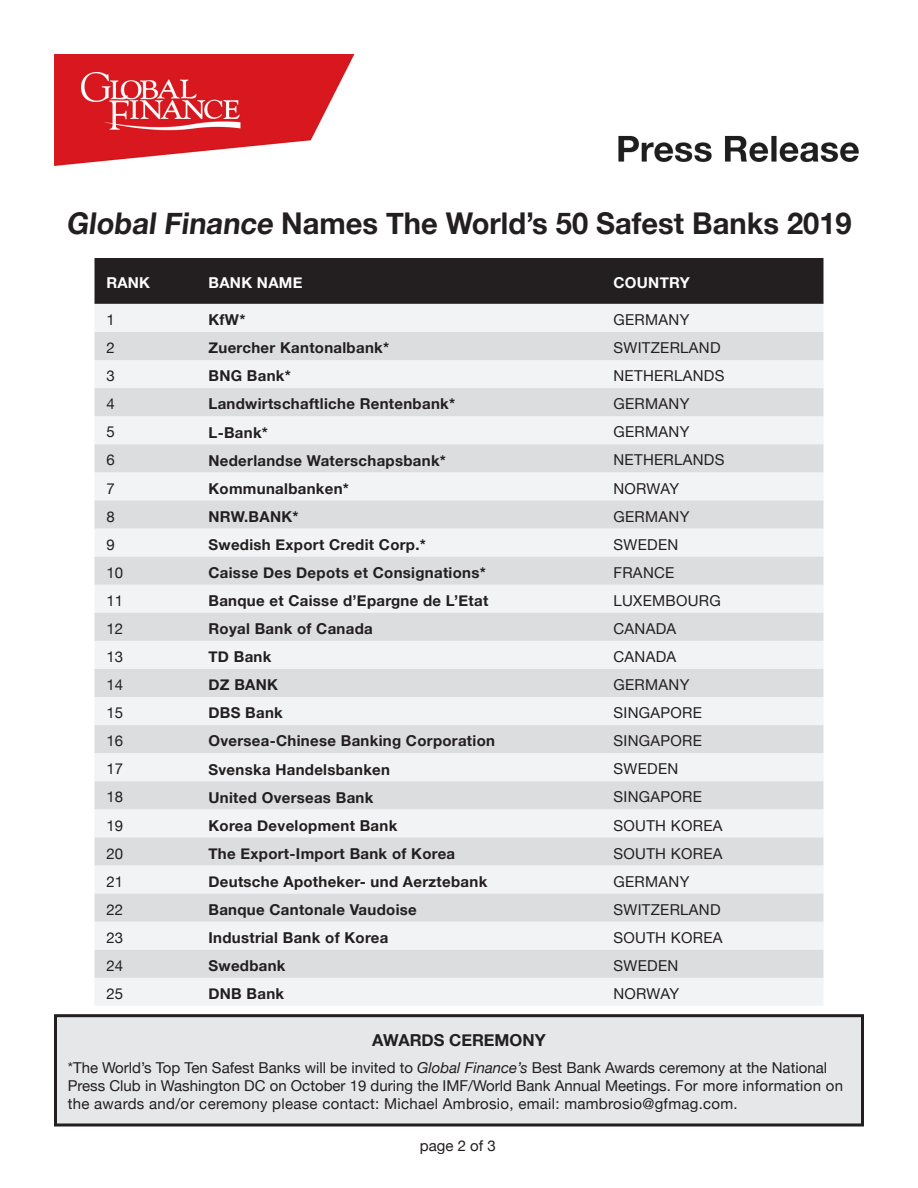
<style>
.page{position:relative;width:918px;height:1188px;background:#fff}
.page>*{position:absolute;margin:0;border:0;box-sizing:border-box;transform-origin:0 0}
.t1{font:700 30px "Helvetica Neue";color:#231f20}
.t2{font:700 16.5px "Helvetica Neue";color:#231f20}
.TABLE_Column2{font:700 15px "Helvetica Neue";letter-spacing:.02em;color:#231f20}
.TABLE_Column2-2{font:15px/18px "Helvetica Neue";color:#231f20}
.TABLE_Column2-3{font:15px "Helvetica Neue";letter-spacing:.02em;color:#231f20}
.TABLE_Column1_Bold{font:15px "Helvetica Neue";letter-spacing:.01em;color:#231f20}
.TABLE_Column2-4{font:700 15px "Helvetica Neue";letter-spacing:.02em;color:#fff}
.TABLE_Column1_Bold-2{font:700 15px "Helvetica Neue";color:#fff}
.s1{font-style:italic}
</style>
<div class="page">
<div style="left:56px;top:1016px;width:806px;height:109px;background:#e6e7e9"></div>
<div style="left:54px;top:1014px;width:810px;height:112px;border:3px solid #231f20"></div>
<div style="left:94px;top:258px;width:730px;height:46px;background:#231f20"></div>
<div style="left:95px;top:304px;width:728px;height:702px;background:#f2f3f4"></div>
<svg style="left:94px;top:332px;width:730px;height:646px;fill:#dcdddf"></svg>
<img style="left:54px;top:54px;width:805px;height:112px">
<p class="t1" style="left:66px;top:200px;width:787px">Global Finance Names The World’s 50 Safest Banks 2019</p>
<p class="TABLE_Column1_Bold-2" style="left:106px;top:271px;width:45px">RANK</p>
<p class="TABLE_Column2-4" style="left:208px;top:271px;width:96px">BANK NAME</p>
<p class="TABLE_Column2-4" style="left:614px;top:271px;width:78px">COUNTRY</p>
<p class="TABLE_Column1_Bold" style="left:106px;top:309px;width:10px">1</p>
<p class="TABLE_Column2" style="left:208px;top:308px;width:38px">KfW*</p>
<p class="TABLE_Column2-3" style="left:614px;top:309px;width:77px">GERMANY</p>
<p class="TABLE_Column1_Bold" style="left:106px;top:337px;width:10px">2</p>
<p class="TABLE_Column2" style="left:208px;top:336px;width:182px">Zuercher Kantonalbank*</p>
<p class="TABLE_Column2-3" style="left:614px;top:337px;width:109px">SWITZERLAND</p>
<p class="TABLE_Column1_Bold" style="left:106px;top:365px;width:10px">3</p>
<p class="TABLE_Column2" style="left:208px;top:364px;width:84px">BNG Bank*</p>
<p class="TABLE_Column2-3" style="left:614px;top:365px;width:113px">NETHERLANDS</p>
<p class="TABLE_Column1_Bold" style="left:106px;top:393px;width:10px">4</p>
<p class="TABLE_Column2" style="left:208px;top:392px;width:248px">Landwirtschaftliche Rentenbank*</p>
<p class="TABLE_Column2-3" style="left:614px;top:393px;width:77px">GERMANY</p>
<p class="TABLE_Column1_Bold" style="left:106px;top:421px;width:10px">5</p>
<p class="TABLE_Column2" style="left:208px;top:420px;width:61px">L-Bank*</p>
<p class="TABLE_Column2-3" style="left:614px;top:421px;width:77px">GERMANY</p>
<p class="TABLE_Column1_Bold" style="left:106px;top:449px;width:10px">6</p>
<p class="TABLE_Column2" style="left:208px;top:449px;width:239px">Nederlandse Waterschapsbank*</p>
<p class="TABLE_Column2-3" style="left:614px;top:449px;width:113px">NETHERLANDS</p>
<p class="TABLE_Column1_Bold" style="left:106px;top:477px;width:10px">7</p>
<p class="TABLE_Column2" style="left:208px;top:477px;width:142px">Kommunalbanken*</p>
<p class="TABLE_Column2-3" style="left:614px;top:477px;width:67px">NORWAY</p>
<p class="TABLE_Column1_Bold" style="left:106px;top:505px;width:10px">8</p>
<p class="TABLE_Column2" style="left:208px;top:505px;width:92px">NRW.BANK*</p>
<p class="TABLE_Column2-3" style="left:614px;top:505px;width:77px">GERMANY</p>
<p class="TABLE_Column1_Bold" style="left:106px;top:534px;width:10px">9</p>
<p class="TABLE_Column2" style="left:208px;top:533px;width:219px">Swedish Export Credit Corp.*</p>
<p class="TABLE_Column2-3" style="left:614px;top:534px;width:66px">SWEDEN</p>
<p class="TABLE_Column1_Bold" style="left:106px;top:562px;width:18px">10</p>
<p class="TABLE_Column2" style="left:208px;top:561px;width:279px">Caisse Des Depots et Consignations*</p>
<p class="TABLE_Column2-3" style="left:614px;top:562px;width:62px">FRANCE</p>
<p class="TABLE_Column1_Bold" style="left:106px;top:590px;width:18px">11</p>
<p class="TABLE_Column2" style="left:208px;top:589px;width:281px">Banque et Caisse d’Epargne de L’Etat</p>
<p class="TABLE_Column2-3" style="left:614px;top:590px;width:109px">LUXEMBOURG</p>
<p class="TABLE_Column1_Bold" style="left:106px;top:618px;width:18px">12</p>
<p class="TABLE_Column2" style="left:208px;top:617px;width:166px">Royal Bank of Canada</p>
<p class="TABLE_Column2-3" style="left:614px;top:618px;width:64px">CANADA</p>
<p class="TABLE_Column1_Bold" style="left:106px;top:646px;width:18px">13</p>
<p class="TABLE_Column2" style="left:208px;top:645px;width:64px">TD Bank</p>
<p class="TABLE_Column2-3" style="left:614px;top:646px;width:64px">CANADA</p>
<p class="TABLE_Column1_Bold" style="left:106px;top:674px;width:18px">14</p>
<p class="TABLE_Column2" style="left:208px;top:673px;width:71px">DZ BANK</p>
<p class="TABLE_Column2-3" style="left:614px;top:674px;width:77px">GERMANY</p>
<p class="TABLE_Column1_Bold" style="left:106px;top:702px;width:18px">15</p>
<p class="TABLE_Column2" style="left:208px;top:701px;width:76px">DBS Bank</p>
<p class="TABLE_Column2-3" style="left:614px;top:702px;width:90px">SINGAPORE</p>
<p class="TABLE_Column1_Bold" style="left:106px;top:730px;width:18px">16</p>
<p class="TABLE_Column2" style="left:208px;top:729px;width:288px">Oversea-Chinese Banking Corporation</p>
<p class="TABLE_Column2-3" style="left:614px;top:730px;width:90px">SINGAPORE</p>
<p class="TABLE_Column1_Bold" style="left:106px;top:758px;width:18px">17</p>
<p class="TABLE_Column2" style="left:208px;top:757px;width:183px">Svenska Handelsbanken</p>
<p class="TABLE_Column2-3" style="left:614px;top:758px;width:66px">SWEDEN</p>
<p class="TABLE_Column1_Bold" style="left:106px;top:786px;width:18px">18</p>
<p class="TABLE_Column2" style="left:208px;top:785px;width:166px">United Overseas Bank</p>
<p class="TABLE_Column2-3" style="left:614px;top:786px;width:90px">SINGAPORE</p>
<p class="TABLE_Column1_Bold" style="left:106px;top:814px;width:18px">19</p>
<p class="TABLE_Column2" style="left:208px;top:814px;width:190px">Korea Development Bank</p>
<p class="TABLE_Column2-3" style="left:614px;top:814px;width:111px">SOUTH KOREA</p>
<p class="TABLE_Column1_Bold" style="left:106px;top:842px;width:18px">20</p>
<p class="TABLE_Column2" style="left:208px;top:842px;width:248px">The Export-Import Bank of Korea</p>
<p class="TABLE_Column2-3" style="left:614px;top:842px;width:111px">SOUTH KOREA</p>
<p class="TABLE_Column1_Bold" style="left:106px;top:871px;width:18px">21</p>
<p class="TABLE_Column2" style="left:208px;top:870px;width:280px">Deutsche Apotheker- und Aerztebank</p>
<p class="TABLE_Column2-3" style="left:614px;top:871px;width:77px">GERMANY</p>
<p class="TABLE_Column1_Bold" style="left:106px;top:899px;width:18px">22</p>
<p class="TABLE_Column2" style="left:208px;top:898px;width:210px">Banque Cantonale Vaudoise</p>
<p class="TABLE_Column2-3" style="left:614px;top:899px;width:109px">SWITZERLAND</p>
<p class="TABLE_Column1_Bold" style="left:106px;top:927px;width:18px">23</p>
<p class="TABLE_Column2" style="left:208px;top:926px;width:181px">Industrial Bank of Korea</p>
<p class="TABLE_Column2-3" style="left:614px;top:927px;width:111px">SOUTH KOREA</p>
<p class="TABLE_Column1_Bold" style="left:106px;top:955px;width:18px">24</p>
<p class="TABLE_Column2" style="left:208px;top:954px;width:79px">Swedbank</p>
<p class="TABLE_Column2-3" style="left:614px;top:955px;width:66px">SWEDEN</p>
<p class="TABLE_Column1_Bold" style="left:106px;top:983px;width:18px">25</p>
<p class="TABLE_Column2" style="left:208px;top:982px;width:77px">DNB Bank</p>
<p class="TABLE_Column2-3" style="left:614px;top:983px;width:67px">NORWAY</p>
<p class="t2" style="left:372px;top:1027px;width:175px">AWARDS CEREMONY</p>
<p class="TABLE_Column2-2" style="left:68px;top:1059px;width:777px">*The World’s Top Ten Safest Banks will be invited to <span class="s1">Global Finance’s</span> Best Bank Awards ceremony at the National<br>Press Club in Washington DC on October 19 during the IMF/World Bank Annual Meetings. For more information on the awards and/or ceremony please contact: Michael Ambrosio, email: mambrosio@gfmag.com.</p>
<p class="TABLE_Column2-3" style="left:420px;top:1135px;width:77px">page 2 of 3</p>
</div>
